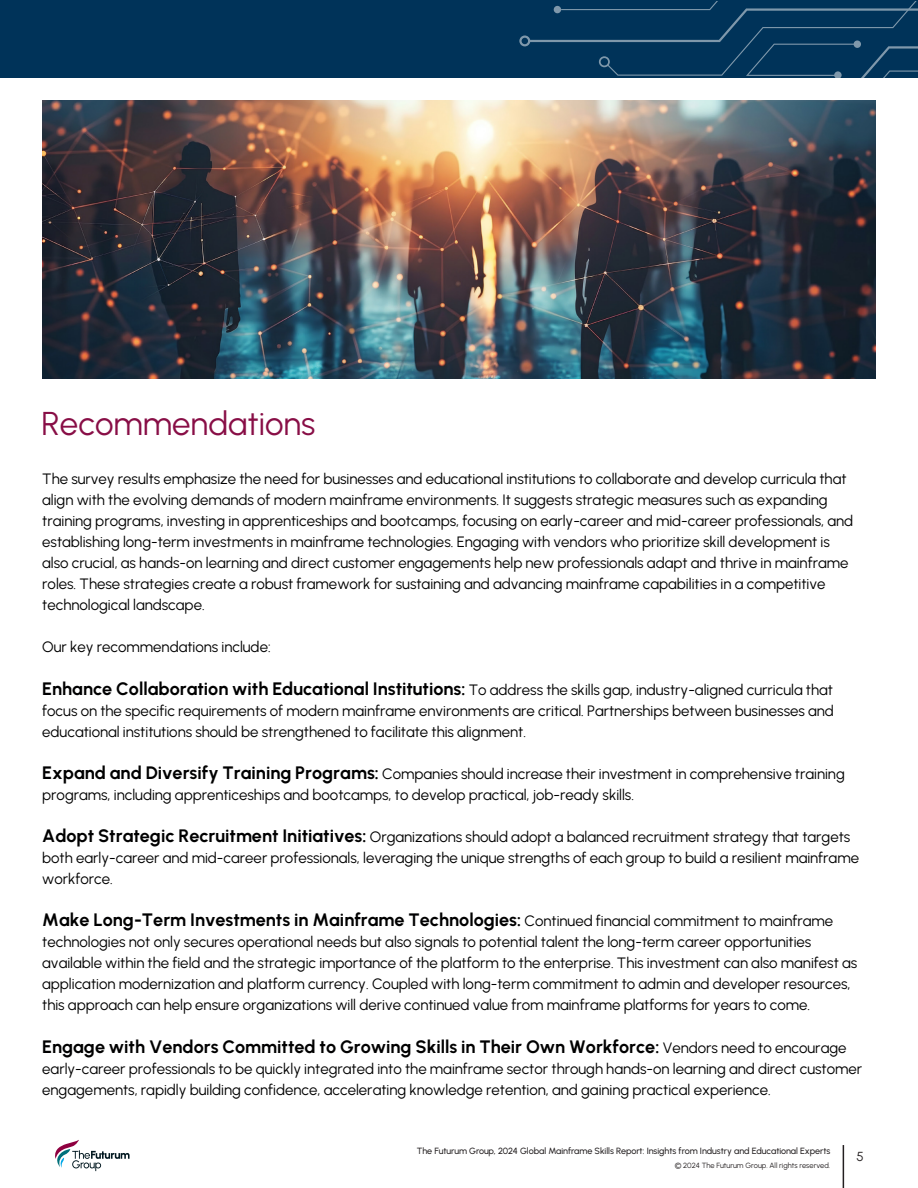
<style>
.page{position:relative;width:918px;height:1188px;background:#fff}
.page>*{position:absolute;margin:0;border:0;box-sizing:border-box;transform-origin:0 0}
.WH_Introduction_Header{font:33px "Urbanist";color:#880e46}
.footnote{font:18px "Urbanist";color:#000001}
.footnote-2{font:15px/21px "Urbanist";color:#000001}
.t1{font:13.05px "Urbanist";color:#231f20}
.t2{font:500 9px "Urbanist";letter-spacing:-.005em;color:#231f20}
.t3{font:7.5px "Urbanist";color:#231f20}
.s1{font-size:18px}
.s2{font-size:15px}
</style>
<div class="page">
<div style="left:0;top:0;width:918px;height:77px;background:#003359"></div>
<svg style="left:519px;top:2px;width:399px;height:76px"></svg>
<svg style="left:55px;top:1140px;width:75px;height:31px"></svg>
<hr style="left:843px;top:1145px;width:1px;height:43px;background:#231f20">
<img style="left:43px;top:101px;width:832px;height:277px">
<p class="WH_Introduction_Header" style="left:42px;top:402px;width:275px">Recommendations</p>
<p class="footnote-2" style="left:42px;top:468px;width:812px">The survey results emphasize the need for businesses and educational institutions to collaborate and develop curricula that align with the evolving demands of modern mainframe environments. It suggests strategic measures such as expanding training programs, investing in apprenticeships and bootcamps, focusing on early-career and mid-career professionals, and establishing long-term investments in mainframe technologies. Engaging with vendors who prioritize skill development is also crucial, as hands-on learning and direct customer engagements help new professionals adapt and thrive in mainframe roles. These strategies create a robust framework for sustaining and advancing mainframe capabilities in a competitive technological landscape.</p>
<p class="footnote-2" style="left:42px;top:636px;width:230px">Our key recommendations include:</p>
<p class="footnote-2" style="left:42px;top:679px;width:793px;text-align:justify"><span class="s1">Enhance Collaboration with Educational Institutions:</span> To address the skills gap, industry-aligned curricula that focus on the specific requirements of modern mainframe environments are critical. Partnerships between businesses and educational institutions should be strengthened to facilitate this alignment.</p>
<p class="footnote-2" style="left:42px;top:763px;width:804px"><span class="s1">Expand and Diversify Training Programs:</span> Companies should increase their investment in comprehensive training programs, including apprenticeships and bootcamps, to develop practical, job-ready skills.</p>
<p class="footnote-2" style="left:42px;top:826px;width:818px"><span class="s1">Adopt Strategic Recruitment Initiatives:</span> Organizations should adopt a balanced recruitment strategy that targets both early-career and mid-career professionals, leveraging the unique strengths of each group to build a resilient mainframe workforce.</p>
<p class="footnote" style="left:42px;top:908px;width:792px">Make Long-Term Investments in Mainframe Technologies: <span class="s2">Continued financial commitment to mainframe</span></p>
<p class="footnote-2" style="left:42px;top:931px;width:816px">technologies not only secures operational needs but also signals to potential talent the long-term career opportunities available within the field and the strategic importance of the platform to the enterprise. This investment can also manifest as application modernization and platform currency. Coupled with long-term commitment to admin and developer resources, this approach can help ensure organizations will derive continued value from mainframe platforms for years to come.</p>
<p class="footnote" style="left:42px;top:1035px;width:806px">Engage with Vendors Committed to Growing Skills in Their Own Workforce: <span class="s2">Vendors need to encourage</span></p>
<p class="footnote-2" style="left:42px;top:1058px;width:821px">early-career professionals to be quickly integrated into the mainframe sector through hands-on learning and direct customer engagements, rapidly building confidence, accelerating knowledge retention, and gaining practical experience.</p>
<p class="t2" style="left:417px;top:1144px;width:415px">The Futurum Group, 2024 Global Mainframe Skills Report: Insights from Industry and Educational Experts</p>
<p class="t3" style="left:675px;top:1160px;width:157px">© 2024 The Futurum Group. All rights reserved.</p>
<p class="t1" style="left:856px;top:1148px;width:9px">5</p>
</div>
